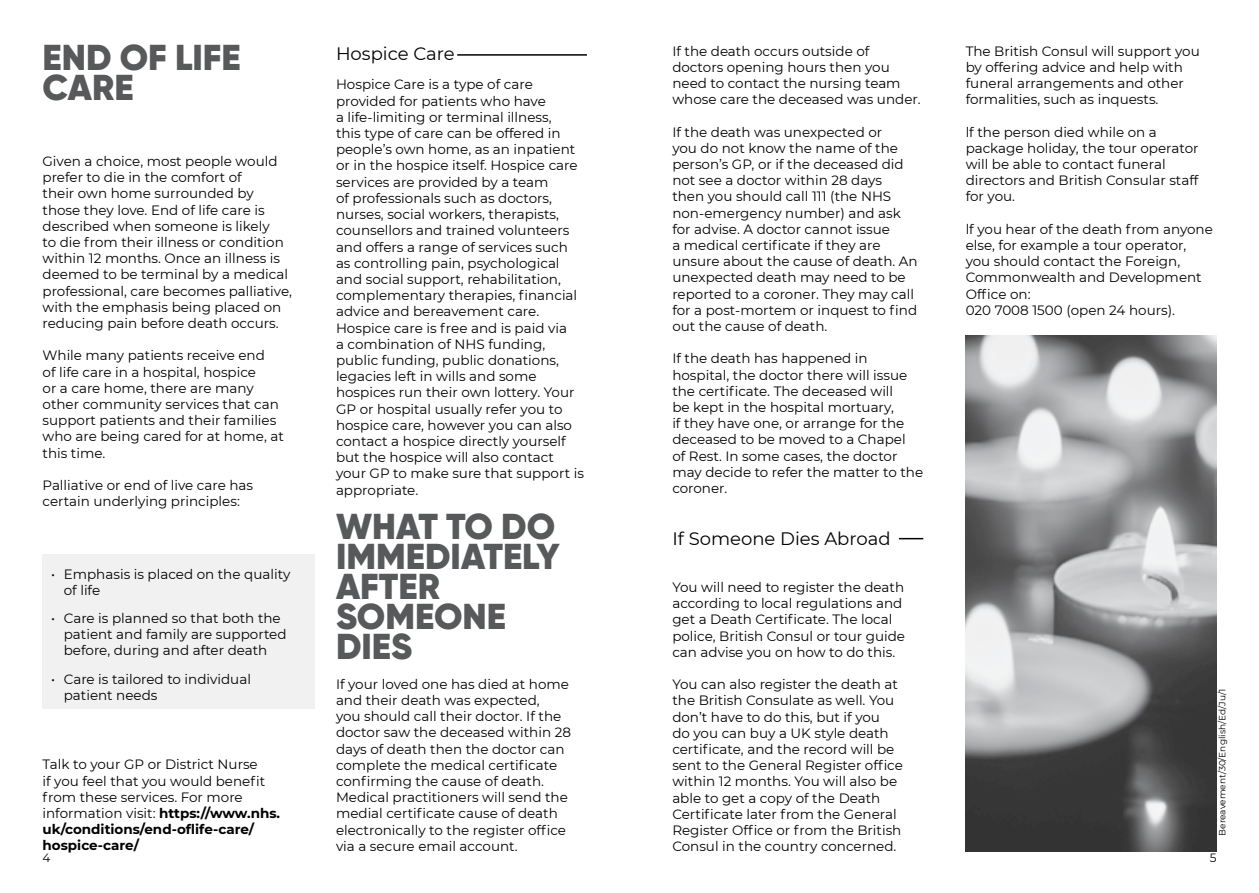
<style>
.page{position:relative;width:1259px;height:893px;background:#fff}
.page>*{position:absolute;margin:0;border:0;box-sizing:border-box;transform-origin:0 0}
.t1{font:900 36px/30px "Gilroy";color:#58595b}
.t2{font:18px "Montserrat";color:#000}
.t3{font:13.5px/16.2px "Montserrat";color:#000}
.t4{font:700 13.5px "Montserrat";color:#000}
.t5{font:12px "Montserrat";color:#000}
.t6{font:9px "Montserrat";color:#000}
.s1{font-weight:700}
</style>
<div class="page">
<div style="left:43px;top:554px;width:272px;height:155px;background:#f1f1f2"></div>
<svg style="left:899px;top:538px;width:24px;height:1px"></svg>
<hr style="left:457px;top:54px;width:130px;height:2px;background:#000">
<img style="left:965px;top:336px;width:251px;height:515px">
<p class="t1" style="left:43px;top:43px;width:200px">END OF LIFE</p>
<h1 class="t1" style="left:43px;top:73px;width:93px">CARE</h1>
<p class="t3" style="left:672px;top:42px;width:250px">If the death occurs outside of doctors opening hours then you need to contact the nursing team whose care the deceased was under.</p>
<p class="t3" style="left:672px;top:123px;width:233px">If the death was unexpected or you do not know the name of the person’s GP, or if the deceased did</p>
<p class="t3" style="left:672px;top:172px;width:211px">not see a doctor within 28 days</p>
<p class="t3" style="left:672px;top:188px;width:220px">then you should call 111 (the NHS</p>
<p class="t3" style="left:672px;top:204px;width:230px">non-emergency number) and ask</p>
<p class="t3" style="left:672px;top:220px;width:219px">for advise. A doctor cannot issue</p>
<p class="t3" style="left:672px;top:237px;width:210px">a medical certificate if they are</p>
<p class="t3" style="left:672px;top:253px;width:247px">unsure about the cause of death. An unexpected death may need to be reported to a coroner. They may call</p>
<p class="t3" style="left:672px;top:301px;width:246px">for a post-mortem or inquest to find</p>
<p class="t3" style="left:672px;top:318px;width:156px">out the cause of death.</p>
<p class="t3" style="left:672px;top:350px;width:236px">If the death has happened in hospital, the doctor there will issue</p>
<p class="t3" style="left:672px;top:382px;width:222px">the certificate. The deceased will</p>
<p class="t3" style="left:672px;top:399px;width:252px">be kept in the hospital mortuary,<br>if they have one, or arrange for the deceased to be moved to a Chapel<br>of Rest. In some cases, the doctor may decide to refer the matter to the coroner.</p>
<h2 class="t2" style="left:672px;top:526px;width:219px">If Someone Dies Abroad</h2>
<p class="t3" style="left:672px;top:579px;width:233px">You will need to register the death according to local regulations and</p>
<p class="t3" style="left:672px;top:611px;width:221px">get a Death Certificate. The local</p>
<p class="t3" style="left:672px;top:627px;width:234px">police, British Consul or tour guide can advise you on how to do this.</p>
<p class="t3" style="left:672px;top:676px;width:227px">You can also register the death at the British Consulate as well. You don’t have to do this, but if you do you can buy a UK style death</p>
<p class="t3" style="left:672px;top:741px;width:232px">certificate, and the record will be sent to the General Register office</p>
<p class="t3" style="left:672px;top:773px;width:226px">within 12 months. You will also be able to get a copy of the Death</p>
<p class="t3" style="left:672px;top:805px;width:231px">Certificate later from the General<br>Register Office or from the British</p>
<p class="t3" style="left:672px;top:838px;width:226px">Consul in the country concerned.</p>
<p class="t3" style="left:965px;top:42px;width:236px">The British Consul will support you by offering advice and help with funeral arrangements and other formalities, such as inquests.</p>
<p class="t3" style="left:965px;top:123px;width:234px">lf the person died while on a package holiday, the tour operator will be able to contact funeral directors and British Consular staff for you.</p>
<p class="t3" style="left:965px;top:220px;width:249px">lf you hear of the death from anyone else, for example a tour operator, you should contact the Foreign,<br>Commonwealth and Development</p>
<p class="t3" style="left:965px;top:285px;width:211px">Office on:<br>020 7008 1500 (open 24 hours).</p>
<h2 class="t2" style="left:336px;top:41px;width:120px">Hospice Care</h2>
<p class="t3" style="left:336px;top:76px;width:211px">Hospice Care is a type of care provided for patients who have</p>
<p class="t3" style="left:336px;top:109px;width:217px">a life-limiting or terminal illness,</p>
<p class="t3" style="left:336px;top:125px;width:243px">this type of care can be offered in people’s own home, as an inpatient or in the hospice itself. Hospice care services are provided by a team<br>of professionals such as doctors, nurses, social workers, therapists, counsellors and trained volunteers and offers a range of services such as controlling pain, psychological and social support, rehabilitation,</p>
<p class="t3" style="left:336px;top:287px;width:243px">complementary therapies, financial</p>
<p class="t3" style="left:336px;top:303px;width:249px">advice and bereavement care.<br>Hospice care is free and is paid via<br>a combination of NHS funding, public funding, public donations, legacies left in wills and some hospices run their own lottery. Your<br>GP or hospital usually refer you to hospice care, however you can also contact a hospice directly yourself but the hospice will also contact your GP to make sure that support is appropriate.</p>
<p class="t1" style="left:336px;top:511px;width:225px">WHAT TO DO<br>IMMEDIATELY</p>
<h1 class="t1" style="left:336px;top:571px;width:172px">AFTER<br>SOMEONE<br>DIES</h1>
<p class="t3" style="left:336px;top:675px;width:234px">If your loved one has died at home and their death was expected,<br>you should call their doctor. If the</p>
<p class="t3" style="left:336px;top:724px;width:236px">doctor saw the deceased within 28</p>
<p class="t3" style="left:336px;top:740px;width:230px">days of death then the doctor can</p>
<p class="t3" style="left:336px;top:756px;width:223px">complete the medical certificate confirming the cause of death.</p>
<p class="t3" style="left:336px;top:789px;width:233px">Medical practitioners will send the</p>
<p class="t3" style="left:336px;top:805px;width:231px">medial certificate cause of death electronically to the register office</p>
<p class="t3" style="left:336px;top:837px;width:183px">via a secure email account.</p>
<p class="t3" style="left:43px;top:153px;width:251px">Given a choice, most people would prefer to die in the comfort of<br>their own home surrounded by those they love. End of life care is described when someone is likely<br>to die from their illness or condition within 12 months. Once an illness is deemed to be terminal by a medical professional, care becomes palliative, with the emphasis being placed on reducing pain before death occurs.</p>
<p class="t3" style="left:43px;top:347px;width:243px">While many patients receive end<br>of life care in a hospital, hospice<br>or a care home, there are many other community services that can support patients and their families who are being cared for at home, at this time.</p>
<p class="t3" style="left:43px;top:477px;width:212px">Palliative or end of live care has certain underlying principles:</p>
<p class="t3" style="left:64px;top:565px;width:228px;text-indent:-13px">• Emphasis is placed on the quality of life</p>
<p class="t3" style="left:64px;top:610px;width:224px;text-indent:-13px">• Care is planned so that both the patient and family are supported before, during and after death</p>
<p class="t3" style="left:64px;top:670px;width:189px;text-indent:-13px">• Care is tailored to individual patient needs</p>
<p class="t6" style="left:1216px;top:836px;width:148px;rotate:-90deg">Bereavement/30/English/Ed/Ju/1</p>
<p class="t3" style="left:43px;top:756px;width:217px">Talk to your GP or District Nurse</p>
<p class="t3" style="left:43px;top:772px;width:224px">if you feel that you would benefit</p>
<p class="t3" style="left:43px;top:788px;width:239px">from these services. For more information visit: <span class="s1">https://www.nhs.</span></p>
<p class="t4" style="left:43px;top:820px;width:213px">uk/conditions/end-oflife-care/</p>
<p class="t4" style="left:43px;top:836px;width:98px">hospice-care/</p>
<p class="t5" style="left:43px;top:849px;width:9px">4</p>
<p class="t5" style="left:1209px;top:849px;width:8px">5</p>
</div>
